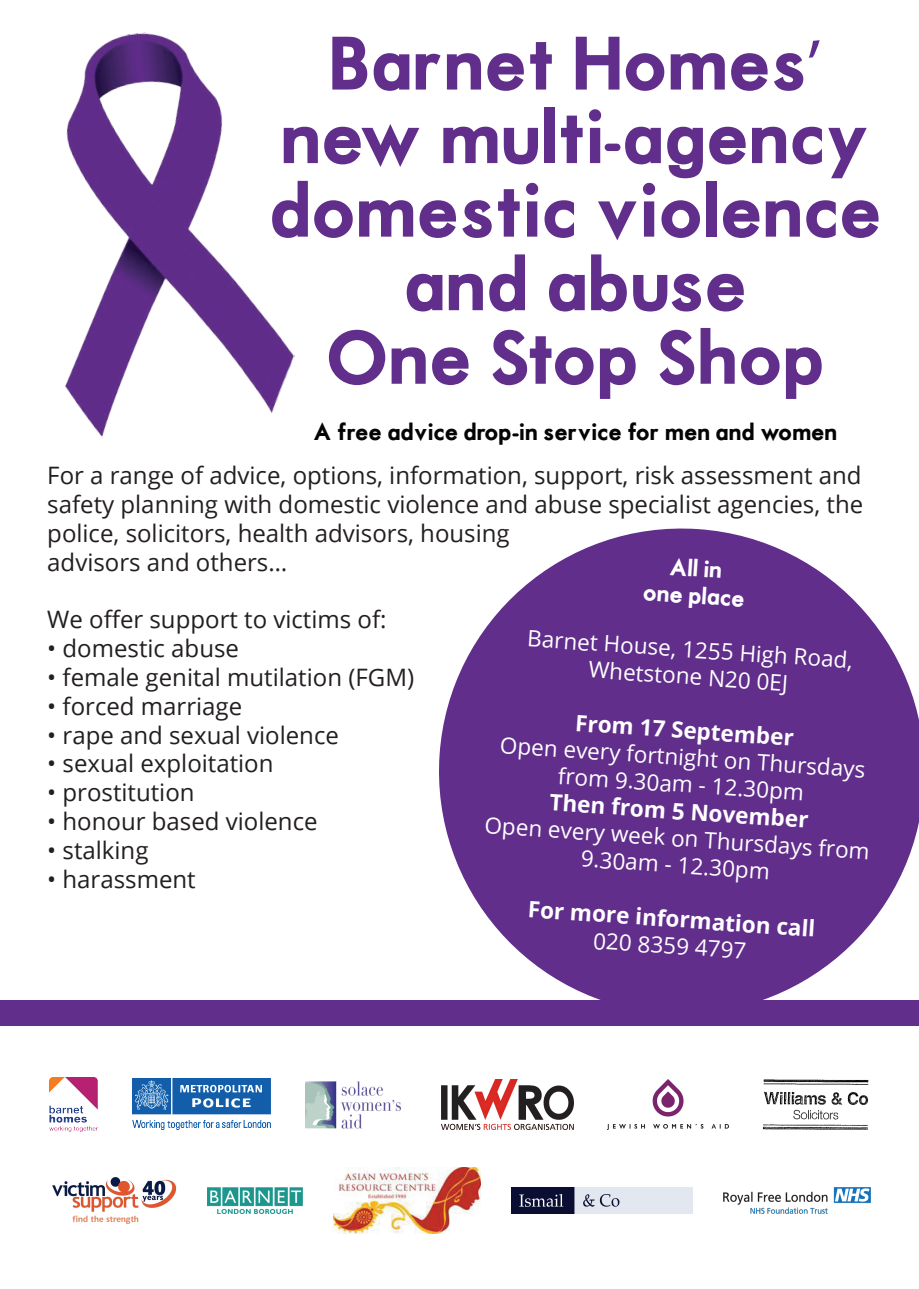
<style>
.page{position:relative;width:919px;height:1289px;background:#fff}
.page>*{position:absolute;margin:0;border:0;box-sizing:border-box;transform-origin:0 0}
.t1{font:72px/73.5px "Motor Oil 1937 M54";color:#612e8c;text-align:center}
.t2{font:24px/28.8px "Open Sans";color:#231f20}
.t3{font:22.5px/27px "Open Sans";color:#fff;text-align:center}
.t4{font:700 22.5px "Open Sans";color:#fff}
.t5{font:22.5px "Motor Oil 1937 M54";color:#040503}
.t6{font:22.5px/27px "Motor Oil 1937 M54";color:#fff;text-align:center}
.s1{font-family:"Myriad Pro"}
</style>
<div class="page">
<img style="left:65px;top:32px;width:230px;height:406px">
<div style="left:0;top:1000px;width:918px;height:25px;background:#612e8c"></div>
<svg style="left:439px;top:528px;width:479px;height:472px;fill:#612e8c"></svg>
<img style="left:334px;top:1167px;width:146px;height:66px">
<img style="left:207px;top:1187px;width:95px;height:26px">
<img style="left:511px;top:1187px;width:181px;height:26px">
<img style="left:723px;top:1187px;width:147px;height:25px">
<img style="left:52px;top:1177px;width:124px;height:46px">
<div style="left:604px;top:144px;width:16px;height:7px;background:#612e8c;border-radius:4px"></div>
<svg style="left:512px;top:433px;width:6px;height:3px"></svg>
<img style="left:608px;top:1079px;width:120px;height:50px">
<img style="left:132px;top:1078px;width:139px;height:51px">
<img style="left:305px;top:1081px;width:97px;height:48px">
<img style="left:763px;top:1079px;width:106px;height:50px">
<img style="left:50px;top:1077px;width:48px;height:54px">
<img style="left:441px;top:1079px;width:132px;height:50px">
<h1 class="t1" style="left:269px;top:31px;width:614px">Barnet Homes<span class="s1">’ </span>new multi agency domestic violence and abuse<br>One Stop Shop</h1>
<p class="t5" style="left:313px;top:422px;width:525px">A free advice drop -in service for men and women</p>
<p class="t2" style="left:47px;top:460px;width:817px">For a range of advice, options, information, support, risk assessment and safety planning with domestic violence and abuse specialist agencies, the police, solicitors, health advisors, housing<br>advisors and others…</p>
<p class="t2" style="left:47px;top:604px;width:341px">We offer support to victims of:</p>
<p class="t2" style="left:47px;top:633px;width:193px">• domestic abuse</p>
<p class="t2" style="left:47px;top:662px;width:368px">• female genital mutilation (FGM)</p>
<p class="t2" style="left:47px;top:691px;width:196px">• forced marriage</p>
<p class="t2" style="left:47px;top:719px;width:293px">• rape and sexual violence</p>
<p class="t2" style="left:47px;top:748px;width:228px">• sexual exploitation</p>
<p class="t2" style="left:47px;top:777px;width:149px">• prostitution</p>
<p class="t2" style="left:47px;top:806px;width:272px">• honour based violence</p>
<p class="t2" style="left:47px;top:835px;width:103px">• stalking</p>
<p class="t2" style="left:47px;top:863px;width:150px">• harassment</p>
<p class="t6" style="left:646px;top:553px;width:103px;rotate:4deg">All in<br>one place</p>
<p class="t3" style="left:528px;top:623px;width:328px;rotate:4deg">Barnet House, 1255 High Road,<br>Whetstone N20 0EJ</p>
<p class="t4" style="left:576px;top:706px;width:220px;rotate:4deg">From 17 September</p>
<p class="t3" style="left:501px;top:730px;width:367px;rotate:4deg">Open every fortnight on Thursdays from 9.30am - 12.30pm</p>
<p class="t4" style="left:550px;top:786px;width:261px;rotate:4deg">Then from 5 November</p>
<p class="t3" style="left:485px;top:810px;width:387px;rotate:4deg">Open every week on Thursdays from<br>9.30am - 12.30pm</p>
<p class="t4" style="left:529px;top:892px;width:289px;rotate:4deg">For more information call</p>
<p class="t3" style="left:594px;top:926px;width:155px;rotate:4deg">020 8359 4797</p>
</div>
